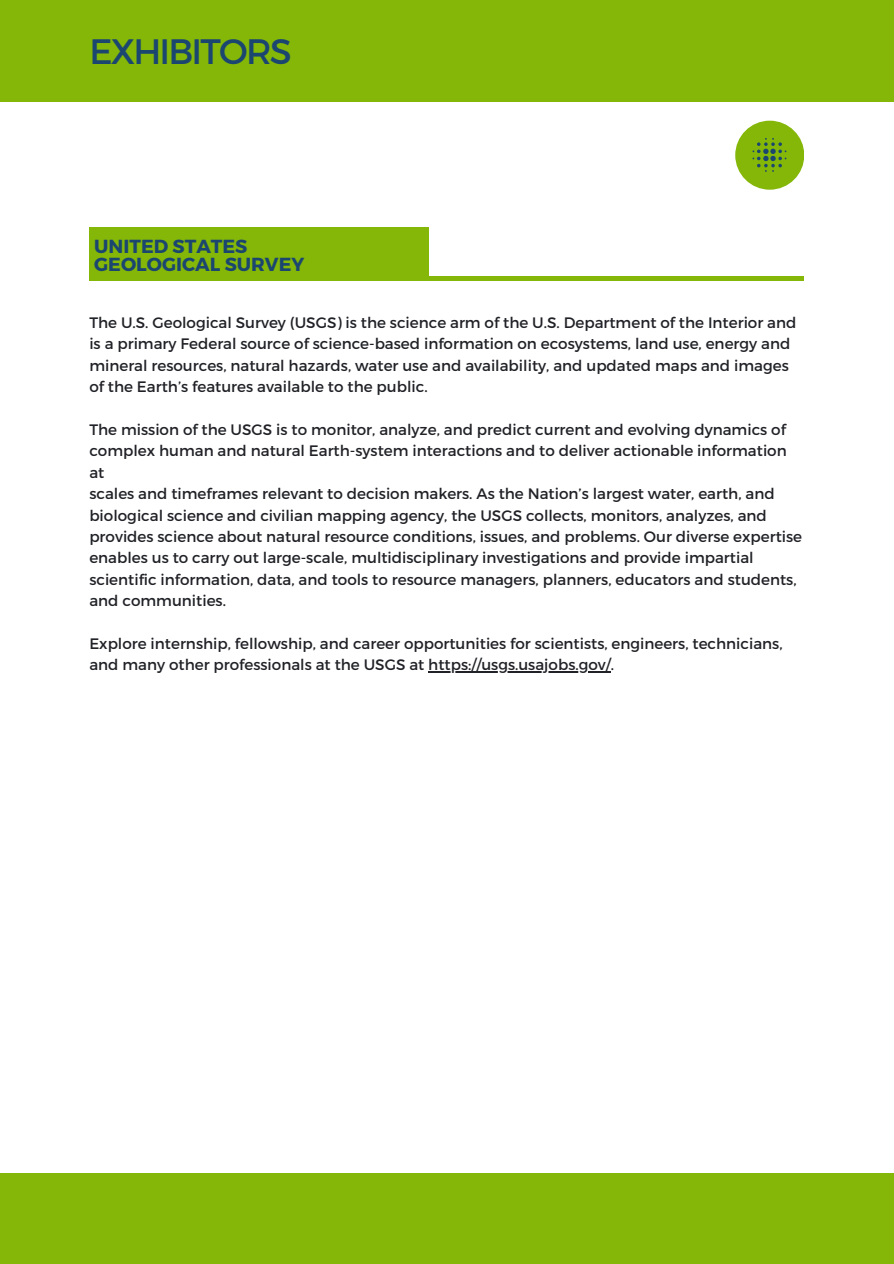
<style>
.page{position:relative;width:894px;height:1264px;background:#fff}
.page>*{position:absolute;margin:0;border:0;box-sizing:border-box;transform-origin:0 0}
.t1{font:35.25px "Montserrat";letter-spacing:-.05em;color:#1a4670}
.t2{font:700 18.9px/18px "Montserrat";color:#1a4670}
.t3{font:15.15px/21.3px "Montserrat";color:#212227}
</style>
<div class="page">
<div style="left:89px;top:276px;width:715px;height:5px;background:#84b708"></div>
<div style="left:89px;top:227px;width:340px;height:51px;background:#84b708"></div>
<div style="left:735px;top:121px;width:68px;height:68px;background:#84b708;border-radius:50%"></div>
<div style="left:0;top:0;width:893px;height:101px;background:#84b708"></div>
<svg style="left:752px;top:138px;width:34px;height:34px"></svg>
<div style="left:0;top:1173px;width:893px;height:90px;background:#84b708"></div>
<hr style="left:428px;top:671px;width:182px;height:1px;background:#212227">
<p class="t1" style="left:89px;top:29px;width:204px">EXHIBITORS</p>
<h1 class="t2" style="left:94px;top:237px;width:211px">UNITED STATES<br>GEOLOGICAL SURVEY</h1>
<p class="t3" style="left:89px;top:311px;width:708px">The U.S. Geological Survey (USGS) is the science arm of the U.S. Department of the Interior and is a primary Federal source of science-based information on ecosystems, land use, energy and mineral resources, natural hazards, water use and availability, and updated maps and images of the Earth’s features available to the public.</p>
<h2 class="t3" style="left:89px;top:418px;width:697px">The mission of the USGS is to monitor, analyze, and predict current and evolving dynamics of</h2>
<p class="t3" style="left:89px;top:439px;width:698px">complex human and natural Earth-system interactions and to deliver actionable information at</p>
<p class="t3" style="left:89px;top:482px;width:686px">scales and timeframes relevant to decision makers. As the Nation’s largest water, earth, and biological science and civilian mapping agency, the USGS collects, monitors, analyzes, and</p>
<p class="t3" style="left:89px;top:525px;width:714px">provides science about natural resource conditions, issues, and problems. Our diverse expertise enables us to carry out large-scale, multidisciplinary investigations and provide impartial scientific information, data, and tools to resource managers, planners, educators and students, and communities.</p>
<p class="t3" style="left:89px;top:632px;width:694px">Explore internship, fellowship, and career opportunities for scientists, engineers, technicians,</p>
<p class="t3" style="left:89px;top:653px;width:526px">and many other professionals at the USGS at https://usgs.usajobs.gov/.</p>
</div>
